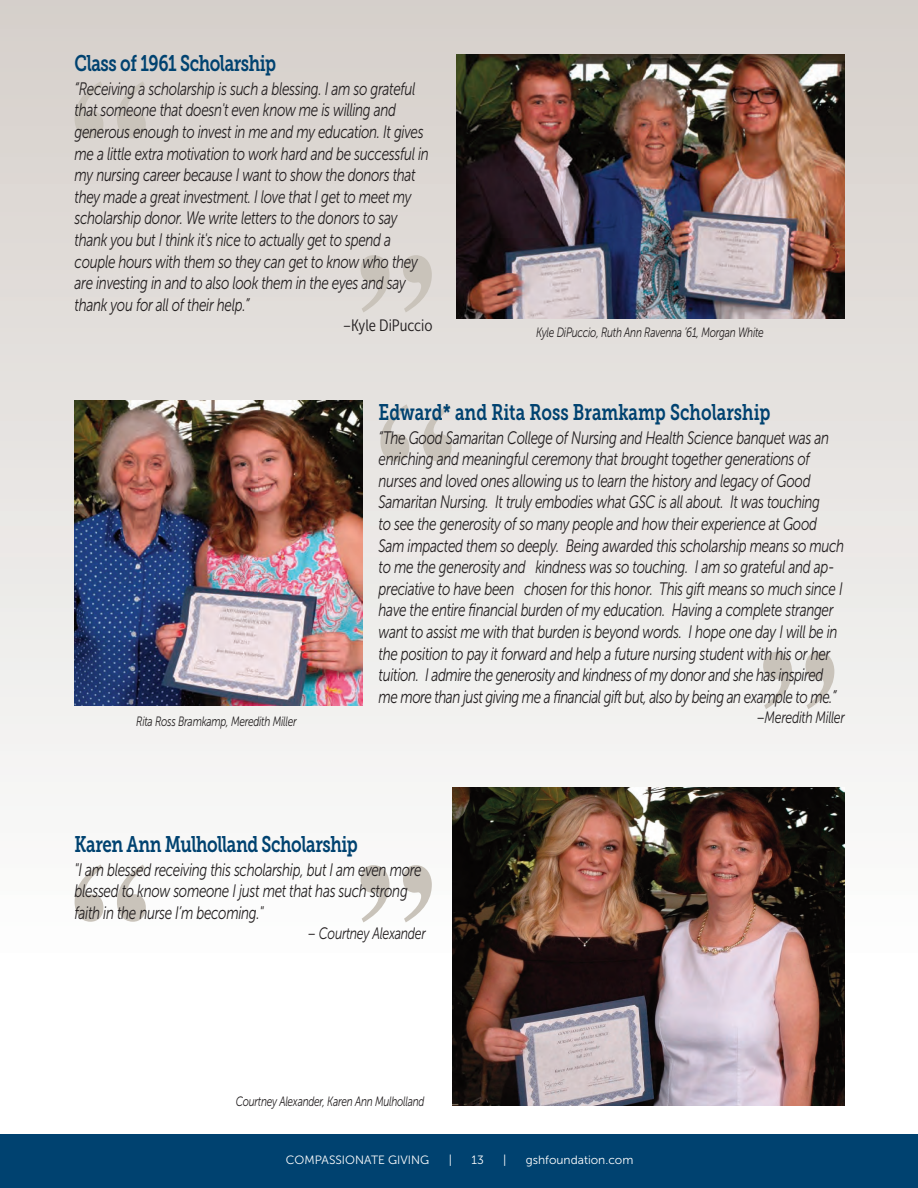
<style>
.page{position:relative;width:918px;height:1188px;background:#fff}
.page>*{position:absolute;margin:0;border:0;box-sizing:border-box;transform-origin:0 0}
.t1{font:22.5px "Museo Slab 700";letter-spacing:-.025em;color:#004270;scale:.75 1}
.t2{font:22.5px "Museo Slab 700";color:#004270;scale:.75 1}
.t3{font:italic 18px/21.6px "Museo Sans 300";letter-spacing:-.025em;color:#231f20;scale:.75 1}
.t4{font:italic 16.5px "Museo Sans 300";letter-spacing:-.025em;color:#231f20;scale:.75 1}
.t5{font:16.5px "Museo Sans Cond 300";color:#231f20}
.t6{font:italic 13.5px "Museo Sans 300";letter-spacing:-.025em;color:#231f20;scale:.75 1}
.t7{font:12px "Museo Sans 300";color:#fff}
.s1{font-family:"Museo Sans 300";font-style:italic}
</style>
<div class="page">
<div style="left:0;top:0;width:917px;height:959px;background:linear-gradient(to bottom,#d4cec9,#fcfdfc)"></div>
<svg style="left:75px;top:864px;width:71px;height:58px"></svg>
<svg style="left:360px;top:865px;width:71px;height:57px"></svg>
<svg style="left:380px;top:404px;width:71px;height:57px;background:#d9d4cf"></svg>
<svg style="left:762px;top:652px;width:72px;height:57px"></svg>
<div style="left:0;top:1134px;width:917px;height:54px;background:#004270"></div>
<img style="left:456px;top:54px;width:388px;height:264px">
<img style="left:75px;top:401px;width:287px;height:305px">
<img style="left:452px;top:787px;width:392px;height:318px">
<svg style="left:75px;top:81px;width:71px;height:57px;background:#d2ccc6"></svg>
<svg style="left:360px;top:255px;width:71px;height:57px;background:#d6d1cb"></svg>
<p class="t1" style="left:75px;top:55px;width:270px">Class of 1961 Scholarship</p>
<p class="t3" style="left:75px;top:78px;width:473px">“Receiving a scholarship is such a blessing. I am so grateful that someone that doesn't even know me is willing and generous enough to invest in me and my education. It gives me a little extra motivation to work hard and be successful in my nursing career because I want to show the donors that they made a great investment. I love that I get to meet my scholarship donor. We write letters to the donors to say thank you but I think it's nice to actually get to spend a couple hours with them so they can get to know who they are investing in and to also look them in the eyes and say thank you for all of their help.”</p>
<p class="t5" style="left:342px;top:320px;width:91px"><span class="s1">–</span>Kyle DiPuccio</p>
<p class="t6" style="left:536px;top:325px;width:305px">Kyle DiPuccio, Ruth Ann Ravenna ’61, Morgan White</p>
<p class="t6" style="left:136px;top:713px;width:215px">Rita Ross Bramkamp, Meredith Miller</p>
<p class="t2" style="left:378px;top:404px;width:524px">Edward* and Rita Ross Bramkamp Scholarship</p>
<p class="t3" style="left:378px;top:427px;width:622px">“The Good Samaritan College of Nursing and Health Science banquet was an enriching and meaningful ceremony that brought together generations of nurses and loved ones allowing us to learn the history and legacy of Good Samaritan Nursing. It truly embodies what GSC is all about. It was touching<br>to see the generosity of so many people and how their experience at Good Sam impacted them so deeply. Being awarded this scholarship means so much to me the generosity and kindness was so touching. I am so grateful and ap&shy;preciative to have been chosen for this honor. This gift means so much since I have the entire financial burden of my education. Having a complete stranger want to assist me with that burden is beyond words. I hope one day I will be in the position to pay it forward and help a future nursing student with his or her tuition. I admire the generosity and kindness of my donor and she has inspired me more than just giving me a financial gift but, also by being an example to me.”</p>
<p class="t4" style="left:756px;top:708px;width:119px">–Meredith Miller</p>
<p class="t1" style="left:75px;top:836px;width:379px">Karen Ann Mulholland Scholarship</p>
<p class="t3" style="left:75px;top:859px;width:464px">"I am blessed receiving this scholarship, but I am even more blessed to know someone I just met that has such strong faith in the nurse I’m becoming."</p>
<p class="t4" style="left:307px;top:924px;width:159px">– Courtney Alexander</p>
<p class="t6" style="left:235px;top:1093px;width:253px">Courtney Alexander, Karen Ann Mulholland</p>
<p class="t7" style="left:286px;top:1152px;width:145px">COMPASSIONATE GIVING</p>
<p class="t7" style="left:448px;top:1152px;width:5px">|</p>
<p class="t7" style="left:471px;top:1152px;width:14px">13</p>
<p class="t7" style="left:503px;top:1152px;width:5px">|</p>
<p class="t7" style="left:525px;top:1152px;width:109px">gshfoundation.com</p>
</div>
